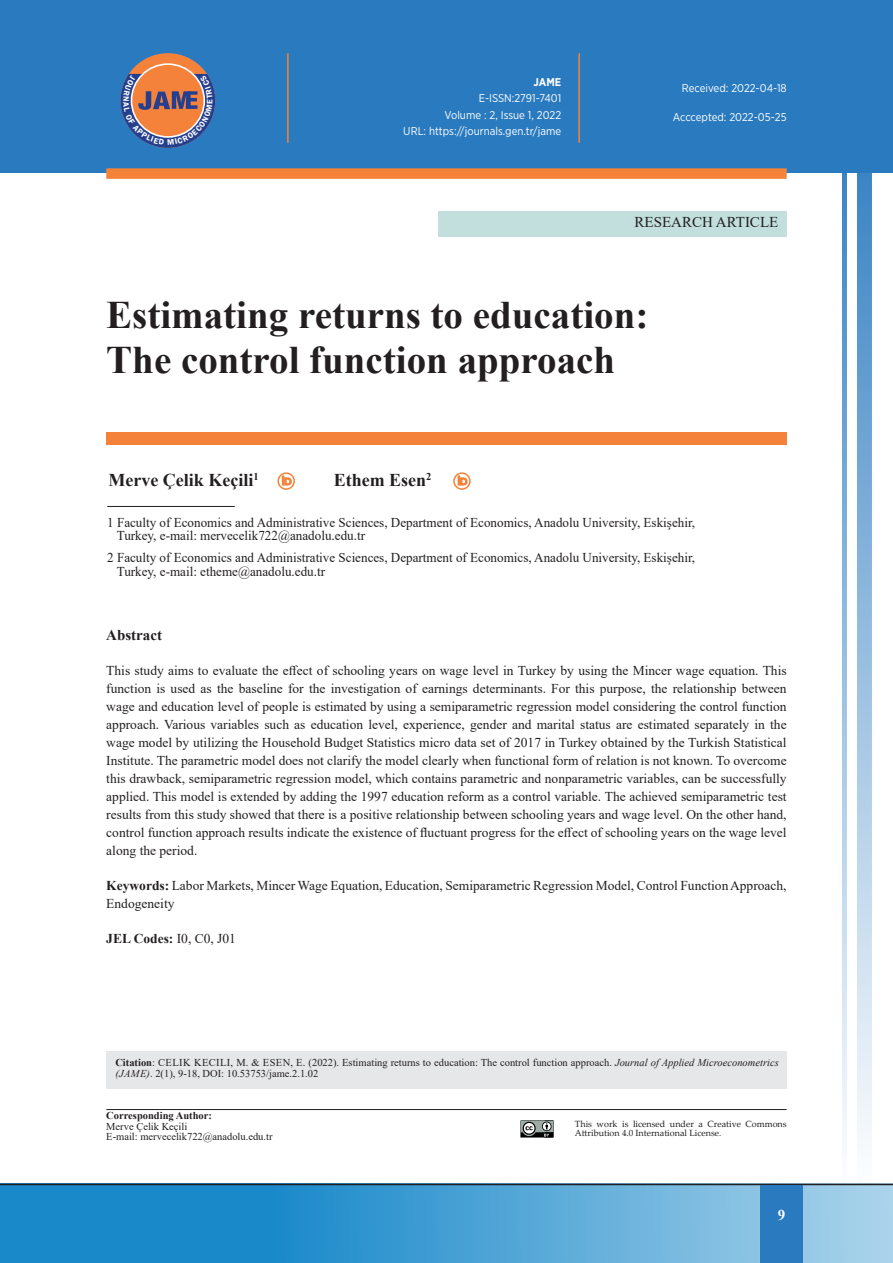
<style>
.page{position:relative;width:893px;height:1263px;background:#fff}
.page>*{position:absolute;margin:0;border:0;box-sizing:border-box;transform-origin:0 0}
.t1{font:700 39px/45px "Times New Roman";color:#231f20}
.t2{font:700 18px "Times New Roman";color:#231f20}
.t3{font:15px "Times New Roman";color:#231f20}
.t4{font:700 15px "Times New Roman";color:#231f20}
.t5{font:700 15px "Times New Roman";color:#fff}
.t6{font:13.5px/18px "Times New Roman";color:#231f20}
.t7{font:700 13.5px "Times New Roman";color:#231f20}
.t8{font:11.25px/16.5px "Gotham Narrow";color:#fff;text-align:right}
.t9{font:700 11.25px "Gotham Narrow";color:#fff}
.t10{font:10.5px/10.5px "Times New Roman";color:#231f20}
.t11{font:700 10.5px "Times New Roman";color:#231f20}
.t12{font:9px/9px "Palatino Linotype";color:#231f20}
.s1{font-weight:700}
.s2{font-weight:400}
.s3{font-style:italic}
</style>
<div class="page">
<svg style="left:1px;top:1185px;width:892px;height:78px;background:#48a1d4"></svg>
<hr style="left:0;top:1184px;width:893px;height:1px;background:#231f20">
<div style="left:760px;top:1185px;width:43px;height:78px;background:#2a7abf"></div>
<svg style="left:857px;top:173px;width:15px;height:1011px;background:#9bc0e0"></svg>
<svg style="left:842px;top:173px;width:5px;height:1011px;background:#9cc1e0"></svg>
<hr style="left:0;top:1184px;width:1px;height:79px;background:#1989ca">
<div style="left:0;top:0;width:893px;height:173px;background:#2a7abf"></div>
<div style="left:106px;top:432px;width:681px;height:13px;background:#f4823a"></div>
<hr style="left:287px;top:53px;width:2px;height:90px;background:#f4823a">
<hr style="left:578px;top:53px;width:2px;height:90px;background:#f4823a">
<div style="left:106px;top:168px;width:681px;height:11px;background:#f48239"></div>
<hr style="left:106px;top:1109px;width:681px;height:1px;background:#231f20">
<div style="left:438px;top:211px;width:349px;height:26px;background:#c2dfde"></div>
<div style="left:106px;top:1052px;width:681px;height:37px;background:#e6e7e9"></div>
<svg style="left:121px;top:53px;width:94px;height:95px"></svg>
<svg style="left:131px;top:64px;width:73px;height:73px"></svg>
<hr style="left:107px;top:506px;width:128px;height:1px;background:#231f20">
<div style="left:277px;top:472px;width:18px;height:18px;border:2px solid #f48239;border-radius:50%"></div>
<svg style="left:282px;top:475px;width:11px;height:11px"></svg>
<div style="left:453px;top:472px;width:18px;height:18px;border:2px solid #f48239;border-radius:50%"></div>
<svg style="left:457px;top:475px;width:11px;height:11px"></svg>
<svg style="left:520px;top:1120px;width:34px;height:17px"></svg>
<svg style="left:121px;top:74px;width:94px;height:74px;background:#896d75"></svg>
<p class="t9" style="left:534px;top:75px;width:29px">JAME</p>
<p class="t8" style="left:403px;top:90px;width:159px">E-ISSN:2791-7401<br>Volume : 2, Issue 1, 2022<br>URL: https://journals.gen.tr/jame</p>
<p class="t8" style="left:682px;top:80px;width:106px">Received: 2022-04-18</p>
<p class="t8" style="left:673px;top:109px;width:115px">Acccepted: 2022-05-25</p>
<p class="t3" style="left:635px;top:212px;width:145px">RESEARCH ARTICLE</p>
<h1 class="t1" style="left:106px;top:291px;width:544px">Estimating returns to education:<br>The control function approach</h1>
<h2 class="t2" style="left:108px;top:467px;width:152px">Merve Çelik Keçili<sup>1</sup></h2>
<h2 class="t2" style="left:334px;top:467px;width:99px">Ethem Esen<sup>2</sup></h2>
<p class="t6" style="left:117px;top:515px;width:580px;line-height:13.5px;text-indent:-10px">1 Faculty of Economics and Administrative Sciences, Department of Economics, Anadolu University, Eskişehir,<br>Turkey, e-mail: mervecelik722@anadolu.edu.tr</p>
<p class="t6" style="left:117px;top:551px;width:580px;line-height:13.5px;text-indent:-10px">2 Faculty of Economics and Administrative Sciences, Department of Economics, Anadolu University, Eskişehir,<br>Turkey, e-mail: etheme@anadolu.edu.tr</p>
<p class="t4" style="left:106px;top:624px;width:57px">Abstract</p>
<p class="t6" style="left:106px;top:661px;width:682px;text-align:justify">This study aims to evaluate the effect of schooling years on wage level in Turkey by using the Mincer wage equation. This function is used as the baseline for the investigation of earnings determinants. For this purpose, the relationship between wage and education level of people is estimated by using a semiparametric regression model considering the control function approach. Various variables such as education level, experience, gender and marital status are estimated separately in the wage model by utilizing the Household Budget Statistics micro data set of 2017 in Turkey obtained by the Turkish Statistical Institute. The parametric model does not clarify the model clearly when functional form of relation is not known. To overcome this drawback, semiparametric regression model, which contains parametric and nonparametric variables, can be successfully applied. This model is extended by adding the 1997 education reform as a control variable. The achieved semiparametric test results from this study showed that there is a positive relationship between schooling years and wage level. On the other hand, control function approach results indicate the existence of fluctuant progress for the effect of schooling years on the wage level along the period.</p>
<p class="t6" style="left:106px;top:876px;width:682px"><span class="s1">Keywords:</span> Labor Markets, Mincer Wage Equation, Education, Semiparametric Regression Model, Control Function Approach,<br>Endogeneity</p>
<p class="t7" style="left:106px;top:929px;width:131px">JEL Codes: <span class="s2">I0, C0, J01</span></p>
<p class="t10" style="left:115px;top:1057px;width:665px"><span class="s1">Citation</span>: CELIK KECILI, M. &amp; ESEN, E. (2022). Estimating returns to education: The control function approach. <span class="s3">Journal of Applied Microeconometrics (JAME)</span>. 2(1), 9-18, DOI: 10.53753/jame.2.1.02</p>
<p class="t11" style="left:106px;top:1108px;width:107px">Corresponding Author:</p>
<p class="t10" style="left:106px;top:1120px;width:168px">Merve Çelik Keçili<br>E-mail: mervecelik722@anadolu.edu.tr</p>
<p class="t12" style="left:575px;top:1119px;width:213px">This work is licensed under a Creative Commons<br>Attribution 4.0 International License.</p>
<p class="t5" style="left:778px;top:1204px;width:9px">9</p>
</div>
